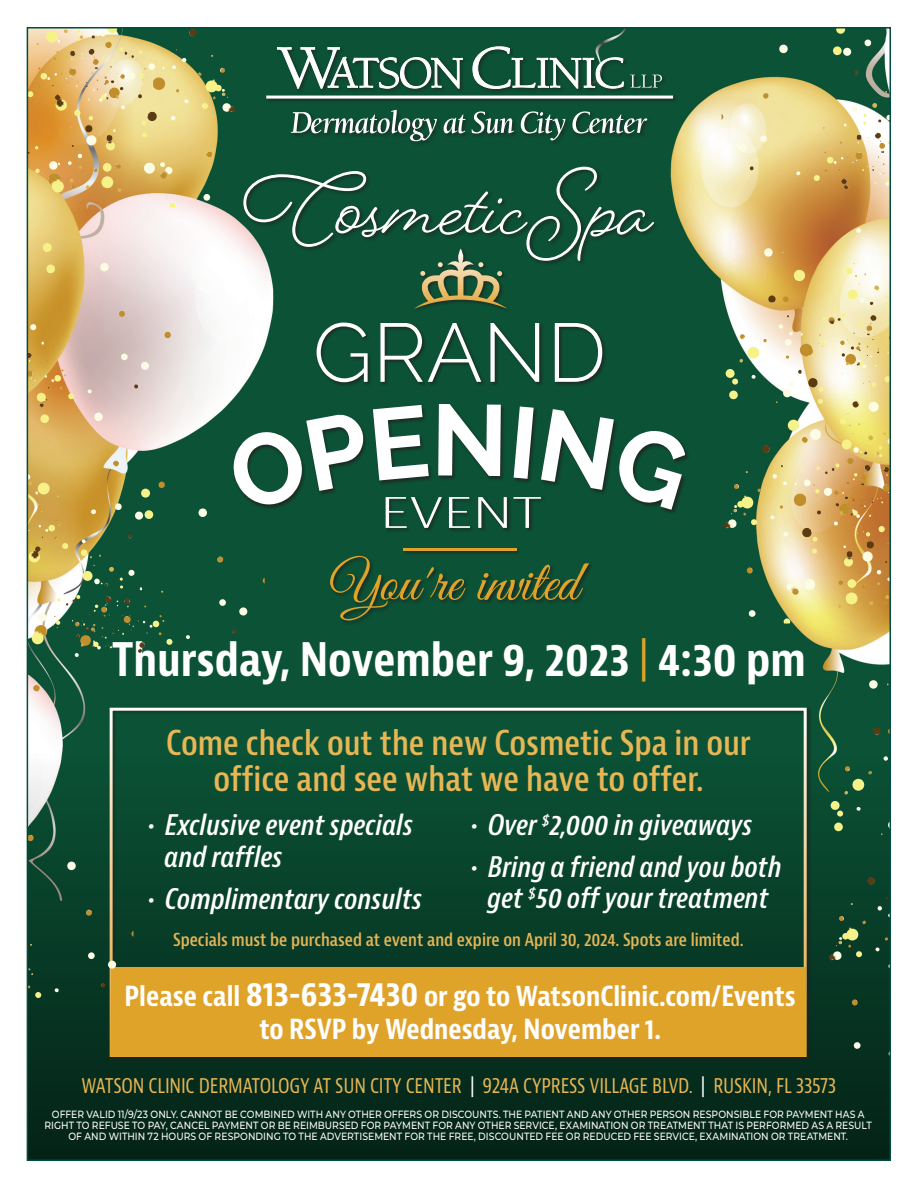
<style>
.page{position:relative;width:918px;height:1188px;background:#fff}
.page>*{position:absolute;margin:0;border:0;box-sizing:border-box;transform-origin:0 0}
.t1{font:700 87.15px "Beloved Script";color:#fff}
.t2{font:700 condensed 45px "Bernina Sans";color:#fff}
.t3{font:300 condensed 40.95px "Bernina Sans";color:#fff;scale:1.69 1}
.t4{font:600 condensed 33.45px/36.5px "Bernina Sans";color:#e7b655;text-align:center}
.t5{font:italic 600 condensed 27.6px/31.5px "Bernina Sans";color:#fff;text-align:center}
.t6{font:700 condensed 27px/33px "Bernina Sans";color:#fff;text-align:center}
.t7{font:condensed 21.6px "Bernina Sans";letter-spacing:-.01em;color:#e7b655;scale:.95 1}
.t8{font:600 condensed 17.4px "Bernina Sans";color:#e7b655}
.t9{font:500 10.5px/11.2px "Montserrat";letter-spacing:.005em;color:#fff;text-align:center;scale:.88 1}
.s1{font-weight:400;color:#e0a32a}
.s2{font-size:33px}
.s3{color:#fff}
</style>
<div class="page">
<img style="left:30px;top:30px;width:858px;height:724px">
<svg style="left:30px;top:754px;width:858px;height:404px;background:#093020"></svg>
<div style="left:265px;top:45px;width:414px;height:102px;background:#231f20;opacity:.75"></div>
<svg style="left:277px;top:47px;width:186px;height:44px"></svg>
<svg style="left:472px;top:46px;width:152px;height:43px"></svg>
<svg style="left:630px;top:75px;width:32px;height:13px"></svg>
<hr style="left:266px;top:96px;width:407px;height:3px;background:#fff">
<svg style="left:291px;top:110px;width:146px;height:31px;background:#437260"></svg>
<svg style="left:444px;top:115px;width:21px;height:18px"></svg>
<svg style="left:472px;top:111px;width:42px;height:23px"></svg>
<svg style="left:521px;top:111px;width:44px;height:29px"></svg>
<svg style="left:572px;top:111px;width:75px;height:23px;background:#4b7766"></svg>
<div style="left:242px;top:166px;width:418px;height:101px;background:#231f20;opacity:.75"></div>
<div style="left:232px;top:248px;width:458px;height:267px;background:#231f20;opacity:.75"></div>
<svg style="left:414px;top:249px;width:94px;height:60px;background:#496d48"></svg>
<svg style="left:317px;top:323px;width:51px;height:59px"></svg>
<svg style="left:380px;top:323px;width:101px;height:59px"></svg>
<svg style="left:490px;top:323px;width:49px;height:59px"></svg>
<svg style="left:555px;top:323px;width:47px;height:59px"></svg>
<svg style="left:233px;top:404px;width:452px;height:106px;fill:#0b5236"></svg>
<div style="left:329px;top:547px;width:265px;height:79px;background:#231f20;opacity:.75"></div>
<hr style="left:403px;top:549px;width:113px;height:2px;background:#e0a32a">
<svg style="left:330px;top:556px;width:135px;height:64px;background:#295932"></svg>
<svg style="left:477px;top:563px;width:112px;height:37px;background:#415f30"></svg>
<div style="left:385px;top:497px;width:161px;height:36px;background:#231f20;opacity:.75"></div>
<div style="left:108px;top:706px;width:704px;height:356px;background:#231f20;opacity:.75"></div>
<div style="left:110px;top:708px;width:697px;height:349px;border:3px solid #fff"></div>
<div style="left:111px;top:968px;width:695px;height:88px;background:#e0a32a"></div>
<svg style="left:134px;top:384px;width:4px;height:5px"></svg>
<svg style="left:100px;top:263px;width:9px;height:8px"></svg>
<svg style="left:119px;top:311px;width:6px;height:6px"></svg>
<div style="left:141px;top:362px;width:8px;height:8px;background:#fcfce5;border-radius:4px"></div>
<svg style="left:164px;top:332px;width:7px;height:6px"></svg>
<svg style="left:68px;top:393px;width:6px;height:6px"></svg>
<svg style="left:121px;top:354px;width:7px;height:6px"></svg>
<svg style="left:87px;top:389px;width:5px;height:4px"></svg>
<svg style="left:94px;top:413px;width:9px;height:8px"></svg>
<img style="left:30px;top:461px;width:178px;height:56px">
<img style="left:30px;top:243px;width:34px;height:135px">
<svg style="left:33px;top:685px;width:7px;height:6px"></svg>
<img style="left:30px;top:835px;width:104px;height:153px">
<img style="left:37px;top:30px;width:160px;height:18px">
<img style="left:762px;top:418px;width:126px;height:46px">
<img style="left:764px;top:207px;width:124px;height:102px">
<img style="left:721px;top:30px;width:167px;height:90px">
<img style="left:836px;top:852px;width:52px;height:105px">
<img style="left:831px;top:680px;width:57px;height:139px">
<h1 class="t1" style="left:243px;top:151px;width:411px">Cosmetic Spa</h1>
<h3 class="t3" style="left:380px;top:488px;width:97px">EVENT</h3>
<h2 class="t2" style="left:112px;top:632px;width:695px">Thursday, November 9, 2023 <span class="s1">|</span> 4:30 pm</h2>
<h3 class="t4" style="left:166px;top:725px;width:586px">Come check out the new Cosmetic Spa in our office and see what we have to offer.</h3>
<h3 class="t5" style="left:164px;top:811px;width:250px;text-align:left;text-indent:-17px">• Exclusive event specials and raffles</h3>
<h3 class="t5" style="left:148px;top:884px;width:275px">• Complimentary consults</h3>
<h3 class="t5" style="left:471px;top:810px;width:283px">• Over <sup>$</sup>2,000 in giveaways</h3>
<h3 class="t5" style="left:471px;top:852px;width:312px">• Bring a friend and you both get <sup>$</sup>50 off your treatment</h3>
<h3 class="t8" style="left:173px;top:929px;width:572px">Specials must be purchased at event and expire on April 30, 2024. Spots are limited.</h3>
<h3 class="t6" style="left:125px;top:980px;width:673px">Please call <span class="s2">813-633-7430</span> or go to WatsonClinic.com/Events to RSVP by Wednesday, November 1.</h3>
<h3 class="t7" style="left:82px;top:1071px;width:796px">WATSON CLINIC DERMATOLOGY AT SUN CITY CENTER <span class="s3">|</span> 924A CYPRESS VILLAGE BLVD. <span class="s3">|</span> RUSKIN, FL 33573</h3>
<p class="t9" style="left:44px;top:1108px;width:942px">OFFER VALID 11/9/23 ONLY. CANNOT BE COMBINED WITH ANY OTHER OFFERS OR DISCOUNTS. THE PATIENT AND ANY OTHER PERSON RESPONSIBLE FOR PAYMENT HAS A<br>RIGHT TO REFUSE TO PAY, CANCEL PAYMENT OR BE REIMBURSED FOR PAYMENT FOR ANY OTHER SERVICE, EXAMINATION OR TREATMENT THAT IS PERFORMED AS A RESULT<br>OF AND WITHIN 72 HOURS OF RESPONDING TO THE ADVERTISEMENT FOR THE FREE, DISCOUNTED FEE OR REDUCED FEE SERVICE, EXAMINATION OR TREATMENT.</p>
</div>
